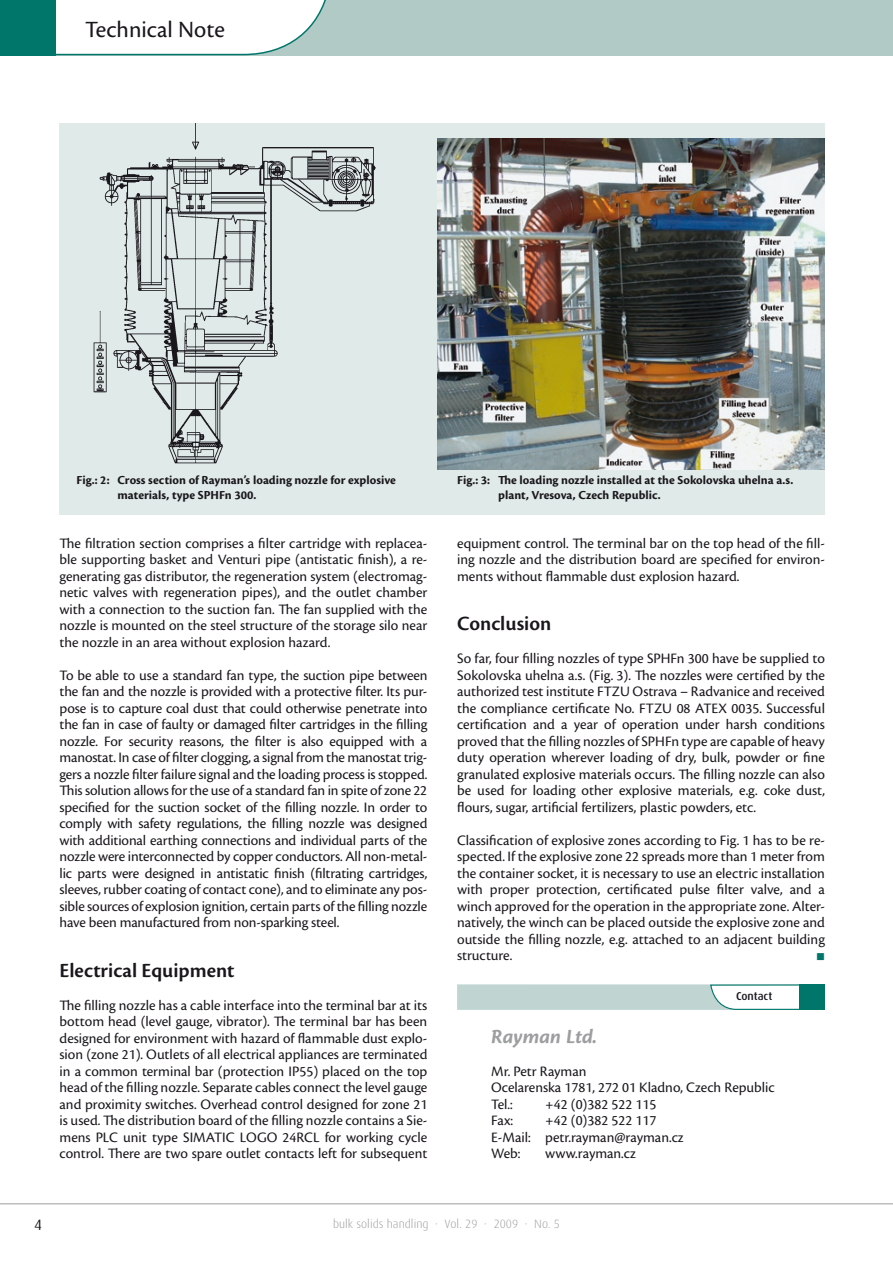
<style>
.page{position:relative;width:893px;height:1263px;background:#fff}
.page>*{position:absolute;margin:0;border:0;box-sizing:border-box;transform-origin:0 0}
.t1{font:24.15px "Cronos Pro";color:#1a171c}
.t2{font:600 21px "Cronos Pro";color:#1a171c}
.t3{font:italic 700 21px "Cronos Pro";color:#9d9ea0}
.t4{font:15px/16.5px "Cronos Pro";color:#1a171c;text-align:justify}
.t5{font:700 12.75px/14.2px "Cronos Pro";letter-spacing:.005em;color:#1a171c}
.t6{font:300 12px "Dax Pro";color:#9d9ea0}
.t7{font:12px "Wingdings";color:#00766a}
.t8{font:500 11.4px "Dax Pro";color:#1a171c}
</style>
<div class="page">
<hr style="left:0;top:1203px;width:893px;height:1px;background:#9d9ea0">
<div style="left:0;top:0;width:893px;height:55px;background:#b2cac6"></div>
<svg style="left:0;top:0;width:330px;height:56px"></svg>
<div style="left:0;top:0;width:55px;height:55px;background:#00766a"></div>
<div style="left:457px;top:984px;width:368px;height:26px;background:#c0d4d1"></div>
<svg style="left:709px;top:984px;width:90px;height:26px"></svg>
<div style="left:799px;top:984px;width:26px;height:26px;background:#00766a"></div>
<div style="left:60px;top:123px;width:765px;height:392px;background:#e0eae8"></div>
<img style="left:93px;top:123px;width:283px;height:341px">
<img style="left:437px;top:139px;width:388px;height:330px">
<h1 class="t1" style="left:85px;top:16px;width:141px">Technical Note</h1>
<p class="t5" style="left:117px;top:474px;width:280px;text-indent:-41px">Fig.: 2: Cross section of Rayman’s loading nozzle for explosive materials, type SPHFn 300.</p>
<p class="t5" style="left:498px;top:474px;width:297px;text-indent:-41px">Fig.: 3: The loading nozzle installed at the Sokolovska uhelna a.s. plant, Vresova, Czech Republic.</p>
<p class="t4" style="left:60px;top:535px;width:369px">The filtration section comprises a filter cartridge with replacea&shy;ble supporting basket and Venturi pipe (antistatic finish), a re&shy;generating gas distributor, the regeneration system (electromag&shy;netic valves with regeneration pipes), and the outlet chamber with a connection to the suction fan. The fan supplied with the nozzle is mounted on the steel structure of the storage silo near the nozzle in an area without explosion hazard.</p>
<p class="t4" style="left:60px;top:667px;width:369px">To be able to use a standard fan type, the suction pipe between the fan and the nozzle is provided with a protective filter. Its pur&shy;pose is to capture coal dust that could otherwise penetrate into the fan in case of faulty or damaged filter cartridges in the filling nozzle. For security reasons, the filter is also equipped with a manostat. In case of filter clogging, a signal from the manostat trig&shy;gers a nozzle filter failure signal and the loading process is stopped.<br>This solution allows for the use of a standard fan in spite of zone 22 specified for the suction socket of the filling nozzle. In order to comply with safety regulations, the filling nozzle was designed with additional earthing connections and individual parts of the nozzle were interconnected by copper conductors. All non-metal&shy;lic parts were designed in antistatic finish (filtrating cartridges, sleeves, rubber coating of contact cone), and to eliminate any pos&shy;sible sources of explosion ignition, certain parts of the filling nozzle have been manufactured from non-sparking steel.</p>
<h2 class="t2" style="left:60px;top:958px;width:177px">Electrical Equipment</h2>
<p class="t4" style="left:60px;top:997px;width:369px">The filling nozzle has a cable interface into the terminal bar at its bottom head (level gauge, vibrator). The terminal bar has been designed for environment with hazard of flammable dust explo&shy;sion (zone 21). Outlets of all electrical appliances are terminated in a common terminal bar (protection IP55) placed on the top head of the filling nozzle. Separate cables connect the level gauge and proximity switches. Overhead control designed for zone 21 is used. The distribution board of the filling nozzle contains a Sie&shy;mens PLC unit type SIMATIC LOGO 24RCL for working cycle control. There are two spare outlet contacts left for subsequent</p>
<p class="t4" style="left:457px;top:535px;width:369px">equipment control. The terminal bar on the top head of the fill&shy;ing nozzle and the distribution board are specified for environ&shy;ments without flammable dust explosion hazard.</p>
<h2 class="t2" style="left:457px;top:612px;width:96px">Conclusion</h2>
<p class="t4" style="left:457px;top:650px;width:369px">So far, four filling nozzles of type SPHFn 300 have be supplied to Sokolovska uhelna a.s. (Fig. 3). The nozzles were certified by the authorized test institute FTZU Ostrava – Radvanice and received the compliance certificate No. FTZU 08 ATEX 0035. Successful certification and a year of operation under harsh conditions proved that the filling nozzles of SPHFn type are capable of heavy duty operation wherever loading of dry, bulk, powder or fine granulated explosive materials occurs. The filling nozzle can also be used for loading other explosive materials, e.g. coke dust, flours, sugar, artificial fertilizers, plastic powders, etc.</p>
<p class="t4" style="left:457px;top:832px;width:369px">Classification of explosive zones according to Fig. 1 has to be re&shy;spected. If the explosive zone 22 spreads more than 1 meter from the container socket, it is necessary to use an electric installation with proper protection, certificated pulse filter valve, and a winch approved for the operation in the appropriate zone. Alter&shy;natively, the winch can be placed outside the explosive zone and outside the filling nozzle, e.g. attached to an adjacent building structure.</p>
<p class="t7" style="left:816px;top:950px;width:10px">■</p>
<p class="t8" style="left:736px;top:989px;width:38px">Contact</p>
<h2 class="t3" style="left:491px;top:1024px;width:108px">Rayman Ltd.</h2>
<p class="t4" style="left:491px;top:1063px;width:285px;text-align:left">Mr. Petr Rayman<br>Ocelarenska 1781, 272 01 Kladno, Czech Republic<br>Tel.:</p>
<p class="t4" style="left:545px;top:1096px;width:113px">+42 (0)382 522 115</p>
<p class="t4" style="left:491px;top:1112px;width:194px;text-align:left;text-indent:54px">+42 (0)382 522 117<br>E-Mail: petr.rayman@rayman.cz<br>Web:</p>
<p class="t4" style="left:491px;top:1112px;width:24px">Fax:</p>
<p class="t4" style="left:545px;top:1145px;width:92px">www.rayman.cz</p>
<p class="t6" style="left:333px;top:1215px;width:228px">bulk solids handling · Vol. 29 · 2009 · No. 5</p>
</div>
